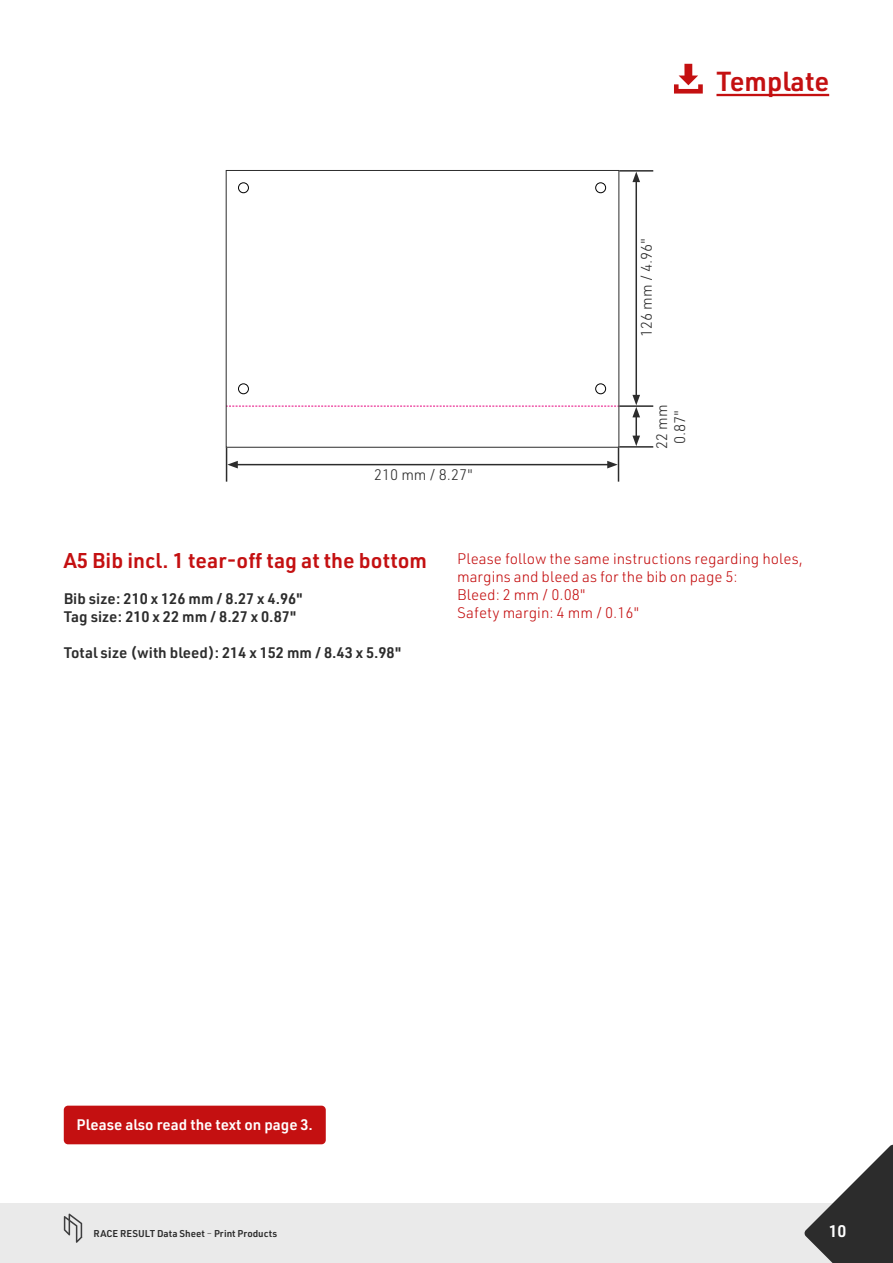
<style>
.page{position:relative;width:893px;height:1263px;background:#fff}
.page>*{position:absolute;margin:0;border:0;box-sizing:border-box;transform-origin:0 0}
.t1{font:600 27px "URWDIN";color:#c41011}
.t2{font:600 21px "URWDIN";color:#c41011}
.t3{font:600 16.5px "URWDIN";color:#fff}
.t4{font:300 15px/18px "URWDIN";color:#c41011}
.t5{font:600 15px/18px "URWDIN";color:#2c2c2c}
.t6{font:300 15px/18px "URWDIN";color:#2c2c2c;text-align:center}
.t7{font:600 15px "URWDIN";color:#fff}
.t8{font:600 9.75px "URWDIN";color:#2c2c2c}
.s1{font-weight:300}
</style>
<div class="page">
<div style="left:0;top:1203px;width:893px;height:60px;background:#eaeaea"></div>
<svg style="left:64px;top:1213px;width:18px;height:30px"></svg>
<svg style="left:804px;top:1144px;width:89px;height:119px"></svg>
<div style="left:238px;top:183px;width:11px;height:10px;border:1px solid #000;border-radius:50%"></div>
<div style="left:595px;top:183px;width:11px;height:10px;border:1px solid #000;border-radius:50%"></div>
<div style="left:238px;top:384px;width:11px;height:10px;border:1px solid #000;border-radius:50%"></div>
<div style="left:595px;top:384px;width:11px;height:10px;border:1px solid #000;border-radius:50%"></div>
<svg style="left:229px;top:406px;width:388px;height:1px"></svg>
<div style="left:226px;top:170px;width:393px;height:278px;border:1px solid #2c2c2c"></div>
<hr style="left:619px;top:170px;width:34px;height:2px;background:#2c2c2c">
<hr style="left:619px;top:405px;width:34px;height:2px;background:#2c2c2c">
<hr style="left:619px;top:446px;width:34px;height:2px;background:#2c2c2c">
<hr style="left:635px;top:180px;width:2px;height:217px;background:#2c2c2c">
<svg style="left:632px;top:172px;width:8px;height:10px"></svg>
<hr style="left:635px;top:415px;width:2px;height:23px;background:#2c2c2c">
<svg style="left:632px;top:395px;width:8px;height:22px"></svg>
<svg style="left:632px;top:436px;width:8px;height:10px"></svg>
<hr style="left:618px;top:448px;width:1px;height:34px;background:#2c2c2c">
<hr style="left:226px;top:448px;width:1px;height:34px;background:#2c2c2c">
<hr style="left:235px;top:464px;width:375px;height:1px;background:#2c2c2c">
<svg style="left:607px;top:461px;width:11px;height:7px"></svg>
<svg style="left:227px;top:461px;width:11px;height:7px"></svg>
<div style="left:64px;top:1106px;width:262px;height:38px;background:#c41011;border-radius:4px"></div>
<hr style="left:716px;top:94px;width:113px;height:2px;background:#c41011">
<svg style="left:674px;top:64px;width:29px;height:30px"></svg>
<p class="t6" style="left:374px;top:466px;width:101px">210 mm / 8.27"</p>
<h1 class="t1" style="left:716px;top:63px;width:114px">Template</h1>
<p class="t6" style="left:637px;top:337px;width:101px;rotate:-90deg">126 mm / 4.96"</p>
<p class="t6" style="left:652px;top:449px;width:46px;rotate:-90deg">22 mm<br>0.87"</p>
<h2 class="t2" style="left:64px;top:546px;width:365px">A5 Bib incl. 1 tear-off tag at the bottom</h2>
<p class="t5" style="left:64px;top:589px;width:241px">Bib size: 210 x 126 mm / 8.27 x 4.96"<br>Tag size: 210 x 22 mm / 8.27 x 0.87"</p>
<p class="t5" style="left:64px;top:643px;width:339px">Total size (with bleed): 214 x 152 mm / 8.43 x 5.98"</p>
<p class="t4" style="left:457px;top:549px;width:347px">Please follow the same instructions regarding holes, margins and bleed as for the bib on page 5:<br>Bleed: 2 mm / 0.08"<br>Safety margin: 4 mm / 0.16"</p>
<p class="t7" style="left:77px;top:1115px;width:238px">Please also read the text on page 3.</p>
<p class="t8" style="left:94px;top:1227px;width:185px">RACE RESULT Data Sheet <span class="s1">–</span> Print Products</p>
<p class="t3" style="left:829px;top:1220px;width:19px">10</p>
</div>
